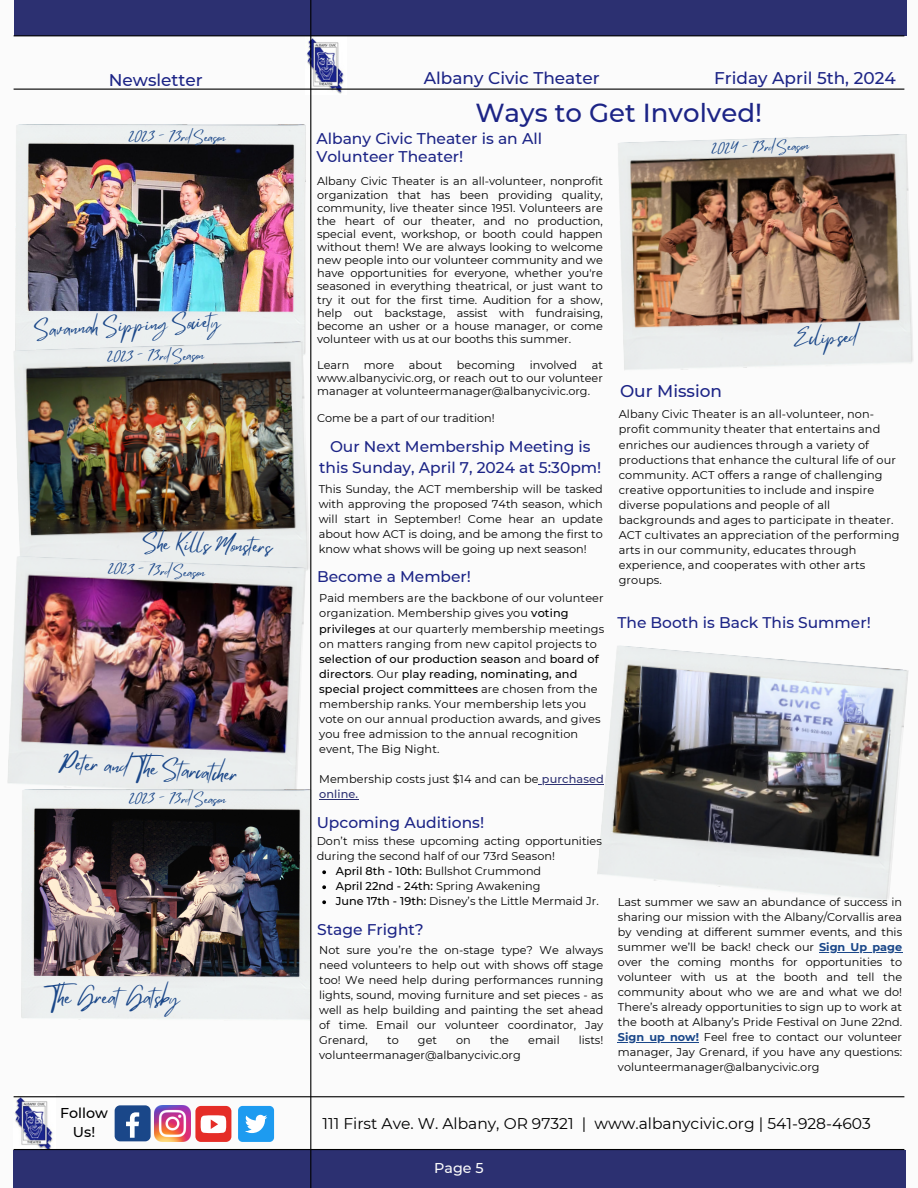
<style>
.page{position:relative;width:918px;height:1188px;background:#fbfbfb}
.page>*{position:absolute;margin:0;border:0;box-sizing:border-box;transform-origin:0 0}
.t1{font:500 25.95px "Montserrat";color:#1c2486}
.t2{font:20.1px "Mistrully";color:#1a4789}
.t3{font:18.6px "Mistrully";color:#1a4789}
.t4{font:500 16.95px "Montserrat";color:#1c2486}
.t5{font:500 15.45px/21.3px "Montserrat";color:#1c2486;text-align:center}
.t6{font:15.45px "Montserrat";color:#000}
.t7{font:500 14.25px/19.2px "Montserrat";color:#000;text-align:center}
.t8{font:500 14.25px "Montserrat";color:#fbfbfb}
.t9{font:12.6px "Mistrully";color:#1a4789}
.t10{font:11.25px/15px "Montserrat";letter-spacing:.01em;color:#000;text-align:justify}
.t11{font:500 11.25px "Montserrat";color:#000}
.s1{font-weight:500}
.s2{font-weight:500;color:#2c3071}
.s3{font-weight:400}
.s4{font-weight:700;color:#1a4789}
</style>
<div class="page">
<img style="left:305px;top:36px;width:42px;height:58px">
<hr style="left:14px;top:89px;width:890px;height:1px;background:#000">
<img style="left:14px;top:1097px;width:41px;height:52px">
<div style="left:14px;top:1150px;width:892px;height:38px;background:#2c3071"></div>
<hr style="left:14px;top:1149px;width:890px;height:1px;background:#000">
<div style="left:14px;top:0;width:892px;height:36px;background:#2c3071"></div>
<hr style="left:14px;top:35px;width:890px;height:1px;background:#000">
<hr style="left:14px;top:1096px;width:890px;height:1px;background:#000">
<div style="left:115px;top:1105px;width:36px;height:36px;background:#1a4789;border-radius:5px"></div>
<svg style="left:126px;top:1112px;width:13px;height:26px"></svg>
<img style="left:155px;top:1105px;width:36px;height:36px">
<div style="left:195px;top:1106px;width:36px;height:36px;background:#e52d27;border-radius:5px"></div>
<svg style="left:201px;top:1115px;width:25px;height:18px"></svg>
<div style="left:238px;top:1106px;width:36px;height:36px;background:#1d9bf0;border-radius:5px"></div>
<svg style="left:245px;top:1115px;width:22px;height:18px"></svg>
<img style="left:16px;top:125px;width:290px;height:216px">
<img style="left:14px;top:341px;width:296px;height:230px">
<img style="left:7px;top:556px;width:299px;height:234px">
<img style="left:22px;top:790px;width:290px;height:230px">
<hr style="left:310px;top:0;width:1px;height:1188px;background:#000">
<img style="left:597px;top:646px;width:312px;height:255px">
<hr style="left:539px;top:784px;width:65px;height:1px;background:#2c3071">
<hr style="left:319px;top:799px;width:39px;height:1px;background:#2c3071">
<img style="left:618px;top:134px;width:295px;height:236px">
<svg style="left:322px;top:870px;width:4px;height:4px"></svg>
<svg style="left:322px;top:885px;width:4px;height:4px"></svg>
<svg style="left:322px;top:900px;width:4px;height:4px"></svg>
<hr style="left:819px;top:952px;width:83px;height:1px;background:#1a4789">
<hr style="left:618px;top:1042px;width:81px;height:1px;background:#1a4789">
<h3 class="t4" style="left:109px;top:69px;width:96px">Newsletter</h3>
<h3 class="t4" style="left:424px;top:67px;width:177px">Albany Civic Theater</h3>
<h3 class="t4" style="left:714px;top:67px;width:183px">Friday April 5th, 2024</h3>
<p class="t9" style="left:129px;top:127px;width:99px">2023 - 73rd Season</p>
<h3 class="t3" style="left:34px;top:315px;width:187px;rotate:-3deg">Savannah Sipping Society</h3>
<p class="t9" style="left:107px;top:347px;width:99px;rotate:-1deg">2023 - 73rd Season</p>
<h3 class="t3" style="left:144px;top:527px;width:130px;rotate:2deg">She Kills Monsters</h3>
<p class="t9" style="left:108px;top:559px;width:99px;rotate:2deg">2023 - 73rd Season</p>
<h2 class="t2" style="left:61px;top:746px;width:180px;rotate:4deg">Peter and The Starcatcher</h2>
<p class="t9" style="left:129px;top:790px;width:99px">2023 - 73rd Season</p>
<h2 class="t2" style="left:48px;top:981px;width:133px">The GreatGatsby</h2>
<p class="t7" style="left:60px;top:1103px;width:49px">Follow<br>Us!</p>
<h1 class="t1" style="left:475px;top:97px;width:288px">Ways to Get Involved!</h1>
<h3 class="t5" style="left:316px;top:129px;width:227px;line-height:18px;text-align:left">Albany Civic Theater is an All<br>Volunteer Theater!</h3>
<p class="t10" style="left:317px;top:175px;width:287px;line-height:13.2px">Albany Civic Theater is an all-volunteer, nonprofit organization that has been providing quality, community, live theater since 1951. Volunteers are the heart of our theater, and no production, special event, workshop, or booth could happen without them! We are always looking to welcome new people into our volunteer community and we have opportunities for everyone, whether you're seasoned in everything theatrical, or just want to try it out for the first time. Audition for a show, help out backstage, assist with fundraising, become an usher or a house manager, or come volunteer with us at our booths this summer.</p>
<p class="t10" style="left:317px;top:358px;width:34px">Learn</p>
<p class="t10" style="left:364px;top:358px;width:32px">more</p>
<p class="t10" style="left:409px;top:358px;width:35px">about</p>
<p class="t10" style="left:457px;top:358px;width:60px">becoming</p>
<p class="t10" style="left:530px;top:358px;width:49px">involved</p>
<p class="t10" style="left:317px;top:359px;width:287px;line-height:13.2px;text-indent:275px">at www.albanycivic.org, or reach out to our volunteer manager at volunteermanager@albanycivic.org.</p>
<p class="t10" style="left:317px;top:410px;width:179px">Come be a part of our tradition!</p>
<h3 class="t5" style="left:319px;top:436px;width:284px">Our Next Membership Meeting is this Sunday, April 7, 2024 at 5:30pm!</h3>
<p class="t10" style="left:319px;top:482px;width:286px">This Sunday, the ACT membership will be tasked with approving the proposed 74th season, which will start in September! Come hear an update about how ACT is doing, and be among the first to know what shows will be going up next season!</p>
<h3 class="t5" style="left:317px;top:566px;width:155px">Become a Member!</h3>
<p class="t10" style="left:319px;top:591px;width:287px;text-align:left">Paid members are the backbone of our volunteer organization. Membership gives you <span class="s1">voting privileges</span> at our quarterly membership meetings on matters ranging from new capitol projects to <span class="s1">selection of our production season</span> and <span class="s1">board of directors</span>. Our <span class="s1">play reading, nominating, and special project committees</span> are chosen from the membership ranks. Your membership lets you vote on our annual production awards, and gives you free admission to the annual recognition event, The Big Night.</p>
<p class="t10" style="left:319px;top:771px;width:286px">Membership costs just $14 and can be <span class="s2">purchased online.</span></p>
<h3 class="t5" style="left:317px;top:812px;width:169px">Upcoming Auditions!</h3>
<p class="t9" style="left:711px;top:139px;width:99px;rotate:-2deg">2024 - 73rd Season</p>
<h3 class="t4" style="left:620px;top:381px;width:104px">Our Mission</h3>
<h3 class="t3" style="left:795px;top:323px;width:63px;rotate:-1deg">Eclipsed</h3>
<p class="t10" style="left:619px;top:407px;width:282px;text-align:left">Albany Civic Theater is an all-volunteer, non&shy;profit community theater that entertains and enriches our audiences through a variety of productions that enhance the cultural life of our community. ACT offers a range of challenging creative opportunities to include and inspire diverse populations and people of all backgrounds and ages to participate in theater.<br>ACT cultivates an appreciation of the performing arts in our community, educates through experience, and cooperates with other arts groups.</p>
<h3 class="t5" style="left:617px;top:612px;width:255px">The Booth is Back This Summer!</h3>
<p class="t10" style="left:317px;top:834px;width:287px">Don’t miss these upcoming acting opportunities</p>
<p class="t10" style="left:317px;top:849px;width:240px">during the second half of our 73rd Season!</p>
<p class="t10" style="left:336px;top:864px;width:207px"><span class="s1">April 8th - 10th:</span> Bullshot Crummond</p>
<p class="t11" style="left:336px;top:879px;width:206px">April 22nd - 24th: <span class="s3">Spring Awakening</span></p>
<p class="t10" style="left:336px;top:894px;width:264px"><span class="s1">June 17th - 19th:</span> Disney’s the Little Mermaid Jr.</p>
<p class="t10" style="left:618px;top:895px;width:286px">Last summer we saw an abundance of success in sharing our mission with the Albany/Corvallis area by vending at different summer events, and this summer we’ll be back! check our <span class="s4">Sign Up page </span>over the coming months for opportunities to volunteer with us at the booth and tell the community about who we are and what we do!<br>There’s already opportunities to sign up to work at the booth at Albany’s Pride Festival on June 22nd.<br><span class="s4">Sign up now!</span> Feel free to contact our volunteer manager, Jay Grenard, if you have any questions: volunteermanager@albanycivic.org</p>
<h3 class="t5" style="left:317px;top:918px;width:108px">Stage Fright?</h3>
<p class="t10" style="left:319px;top:942px;width:286px">Not sure you’re the on-stage type? We always need volunteers to help out with shows off stage too! We need help during performances running lights, sound, moving furniture and set pieces - as well as help building and painting the set ahead of time. Email our volunteer coordinator, Jay Grenard,</p>
<p class="t10" style="left:387px;top:1032px;width:13px">to</p>
<p class="t10" style="left:418px;top:1032px;width:21px">get</p>
<p class="t10" style="left:456px;top:1032px;width:16px">on</p>
<p class="t10" style="left:490px;top:1032px;width:20px">the</p>
<p class="t10" style="left:528px;top:1032px;width:33px">email</p>
<p class="t10" style="left:579px;top:1032px;width:26px">lists!</p>
<p class="t10" style="left:319px;top:1047px;width:203px">volunteermanager@albanycivic.org</p>
<h3 class="t6" style="left:323px;top:1114px;width:550px">111 First Ave. W. Albany, OR 97321 | www.albanycivic.org | 541-928-4603</h3>
<p class="t8" style="left:434px;top:1160px;width:51px">Page 5</p>
</div>
